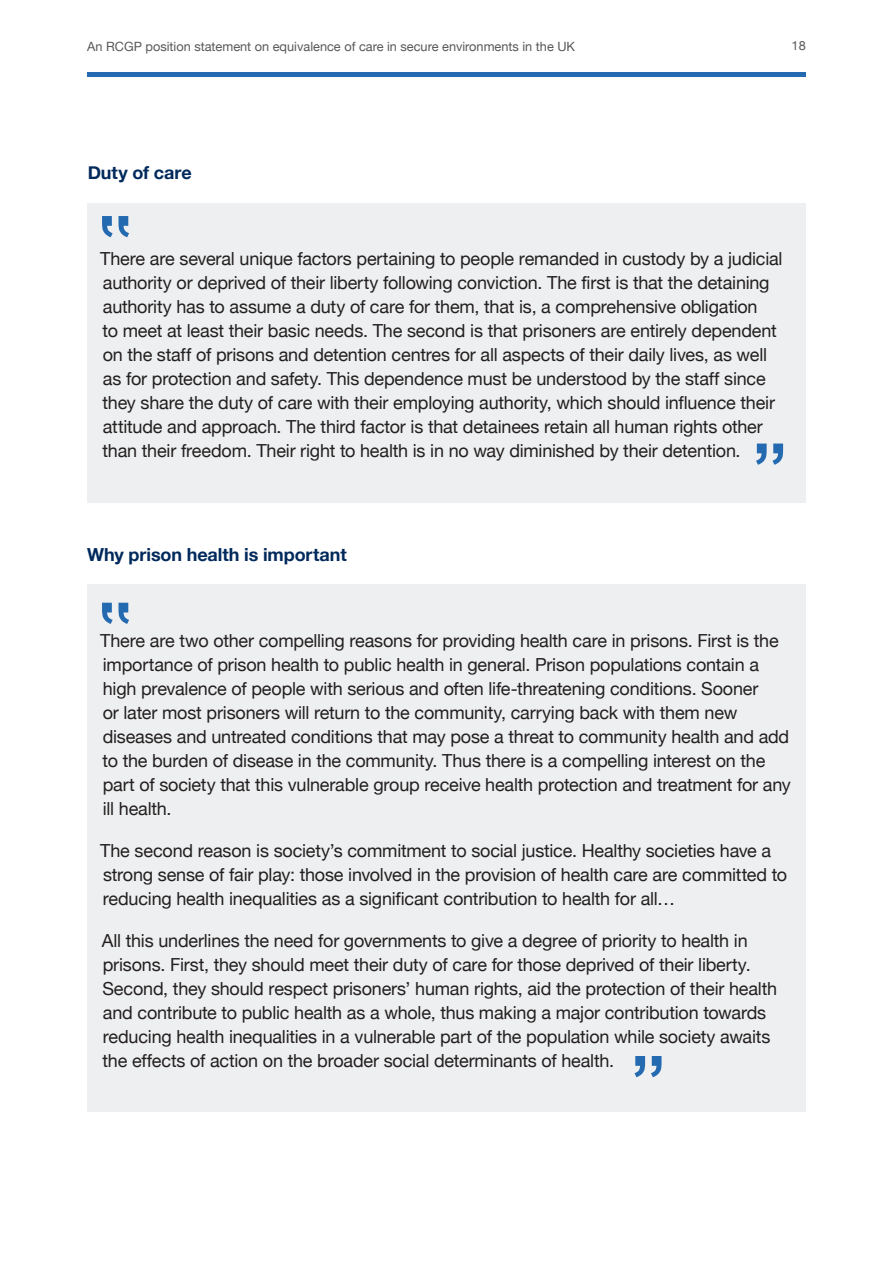
<style>
.page{position:relative;width:893px;height:1263px;background:#fff}
.page>*{position:absolute;margin:0;border:0;box-sizing:border-box;transform-origin:0 0}
.Body_copy{font:18px/24px "Helvetica Neue";letter-spacing:-.01em;color:#231f20}
.Xhead_L2{font:700 18px "Helvetica Neue";letter-spacing:-.005em;color:#00295c}
.t1{font:12.75px "Helvetica Neue";color:#57585a}
</style>
<div class="page">
<hr style="left:87px;top:73px;width:719px;height:4px;background:#246ab0">
<div style="left:87px;top:203px;width:719px;height:299px;background:#eeeff0"></div>
<div style="left:87px;top:585px;width:719px;height:527px;background:#eeeff0"></div>
<svg style="left:756px;top:443px;width:27px;height:22px"></svg>
<svg style="left:102px;top:216px;width:27px;height:21px"></svg>
<svg style="left:634px;top:1056px;width:27px;height:21px"></svg>
<svg style="left:102px;top:603px;width:27px;height:21px"></svg>
<p class="t1" style="left:87px;top:37px;width:489px">An RCGP position statement on equivalence of care in secure environments in the UK</p>
<p class="t1" style="left:792px;top:36px;width:16px">18</p>
<p class="Xhead_L2" style="left:88px;top:159px;width:106px">Duty of care</p>
<p class="Body_copy" style="left:100px;top:248px;width:684px">There are several unique factors pertaining to people remanded in custody by a judicial authority or deprived of their liberty following conviction. The first is that the detaining authority has to assume a duty of care for them, that is, a comprehensive obligation<br>to meet at least their basic needs. The second is that prisoners are entirely dependent on the staff of prisons and detention centres for all aspects of their daily lives, as well as for protection and safety. This dependence must be understood by the staff since they share the duty of care with their employing authority, which should influence their attitude and approach. The third factor is that detainees retain all human rights other than their freedom. Their right to health is in no way diminished by their detention.</p>
<p class="Xhead_L2" style="left:87px;top:540px;width:261px">Why prison health is important</p>
<p class="Body_copy" style="left:100px;top:630px;width:692px">There are two other compelling reasons for providing health care in prisons. First is the importance of prison health to public health in general. Prison populations contain a high prevalence of people with serious and often life-threatening conditions. Sooner<br>or later most prisoners will return to the community, carrying back with them new diseases and untreated conditions that may pose a threat to community health and add to the burden of disease in the community. Thus there is a compelling interest on the part of society that this vulnerable group receive health protection and treatment for any ill health.</p>
<p class="Body_copy" style="left:100px;top:840px;width:688px">The second reason is society’s commitment to social justice. Healthy societies have a strong sense of fair play: those involved in the provision of health care are committed to reducing health inequalities as a significant contribution to health for all…</p>
<p class="Body_copy" style="left:102px;top:930px;width:677px">All this underlines the need for governments to give a degree of priority to health in prisons. First, they should meet their duty of care for those deprived of their liberty.<br>Second, they should respect prisoners’ human rights, aid the protection of their health and contribute to public health as a whole, thus making a major contribution towards reducing health inequalities in a vulnerable part of the population while society awaits the effects of action on the broader social determinants of health.</p>
</div>
